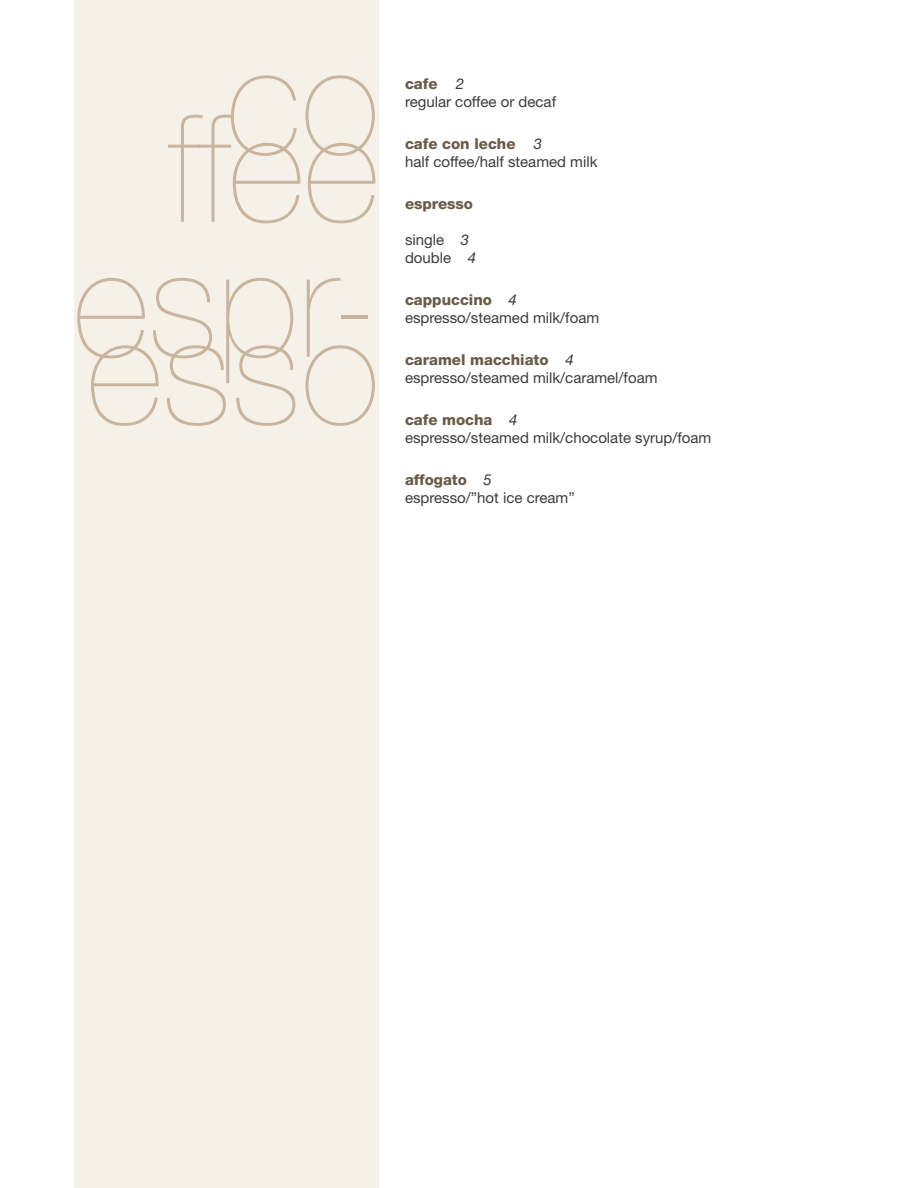
<style>
.page{position:relative;width:918px;height:1188px;background:#fff}
.page>*{position:absolute;margin:0;border:0;box-sizing:border-box;transform-origin:0 0}
.t1{font:200 150px/135px "Helvetica Neue";color:#c9b49d;text-align:right}
.t2{font:15px/18px "Helvetica Neue";color:#3c3c3b}
.t3{font:800 15px "Helvetica Neue";color:#6a5b49}
.s1{font-weight:800;color:#6a5b49}
.s2{font-style:italic}
</style>
<div class="page">
<div style="left:75px;top:0;width:304px;height:1188px;background:#f5f1e9"></div>
<h1 class="t1" style="left:226px;top:33px;width:154px">co</h1>
<h1 class="t1" style="left:74px;top:101px;width:307px">ffee espr-</h1>
<h1 class="t1" style="left:87px;top:303px;width:293px">esso</h1>
<p class="t2" style="left:405px;top:74px;width:153px"><span class="s1">cafe</span> <span class="s2">2<br></span>regular coffee or decaf</p>
<p class="t2" style="left:405px;top:134px;width:194px"><span class="s1">cafe con leche</span> <span class="s2">3<br></span>half coffee/half steamed milk</p>
<p class="t3" style="left:405px;top:194px;width:70px">espresso</p>
<p class="t2" style="left:405px;top:230px;width:73px">single <span class="s2">3 </span>double <span class="s2">4</span></p>
<p class="t2" style="left:405px;top:290px;width:196px"><span class="s1">cappuccino</span> <span class="s2">4 </span>espresso/steamed milk/foam</p>
<p class="t2" style="left:405px;top:350px;width:254px"><span class="s1">caramel macchiato</span> <span class="s2">4 </span>espresso/steamed milk/caramel/foam</p>
<p class="t2" style="left:405px;top:410px;width:308px"><span class="s1">cafe mocha</span> <span class="s2">4<br></span>espresso/steamed milk/chocolate syrup/foam</p>
<p class="t2" style="left:405px;top:470px;width:171px"><span class="s1">affogato</span> <span class="s2">5 </span>espresso/”hot ice cream”</p>
</div>
